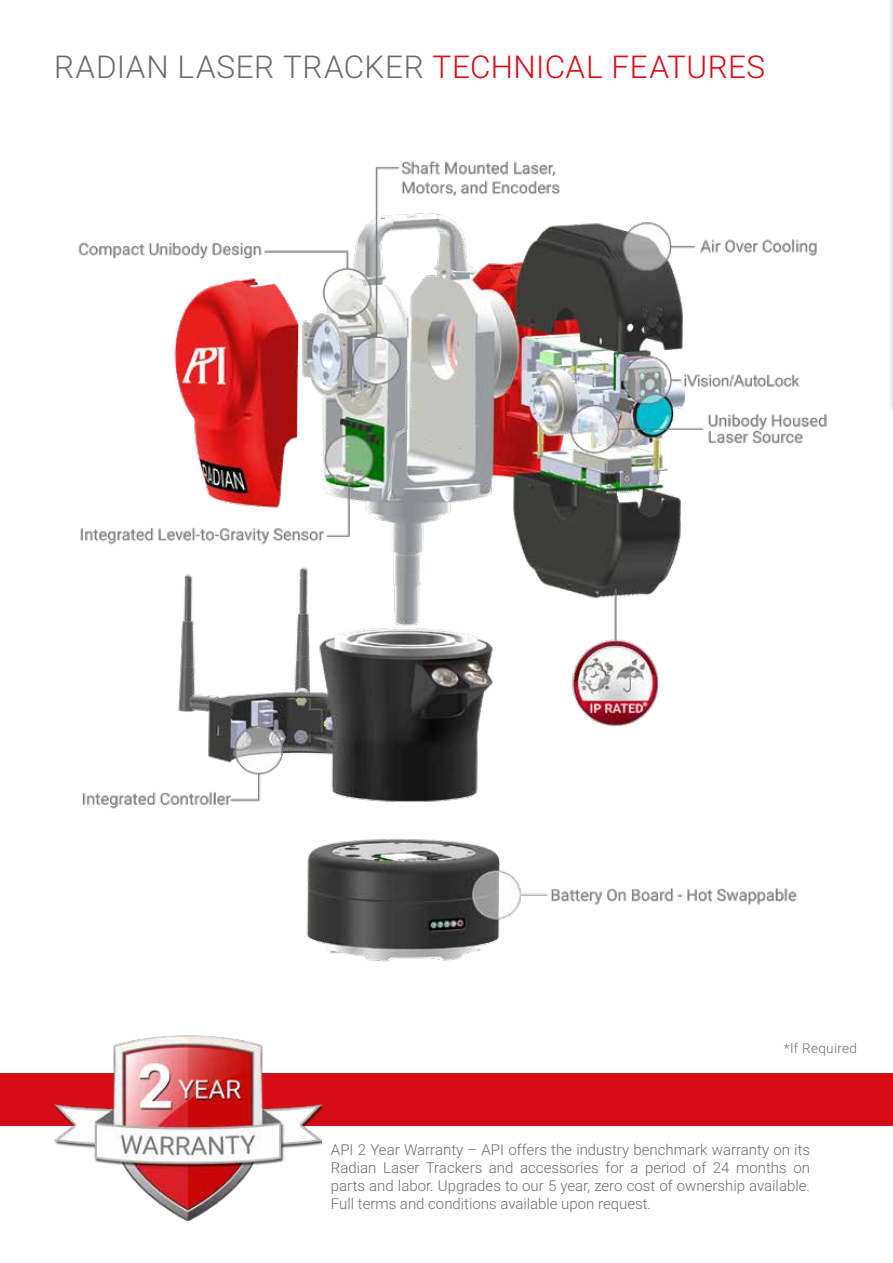
<style>
.page{position:relative;width:893px;height:1263px;background:#fff}
.page>*{position:absolute;margin:0;border:0;box-sizing:border-box;transform-origin:0 0}
.t1{font:300 31.5px "Roboto";letter-spacing:.015em;color:#6e6a69}
.t2{font:300 15px/18px "Roboto";color:#6e6a69;text-align:justify}
.t3{font:300 13.5px "Roboto";letter-spacing:.025em;color:#6e6a69}
.s1{color:#d60c16}
</style>
<div class="page">
<div style="left:0;top:1074px;width:893px;height:52px;background:#d60c16"></div>
<img style="left:78px;top:160px;width:749px;height:802px">
<img style="left:54px;top:1035px;width:268px;height:185px">
<div style="left:888px;top:0;width:5px;height:417px;background:#f5f5f5"></div>
<h1 class="t1" style="left:54px;top:44px;width:713px">RADIAN LASER TRACKER <span class="s1">TECHNICAL FEATURES</span></h1>
<p class="t3" style="left:784px;top:1039px;width:75px">*If Required</p>
<p class="t2" style="left:331px;top:1140px;width:481px">API 2 Year Warranty – API offers the industry benchmark warranty on its Radian Laser Trackers and accessories for a period of 24 months on parts and labor. Upgrades to our 5 year, zero cost of ownership available.<br>Full terms and conditions available upon request.</p>
</div>
